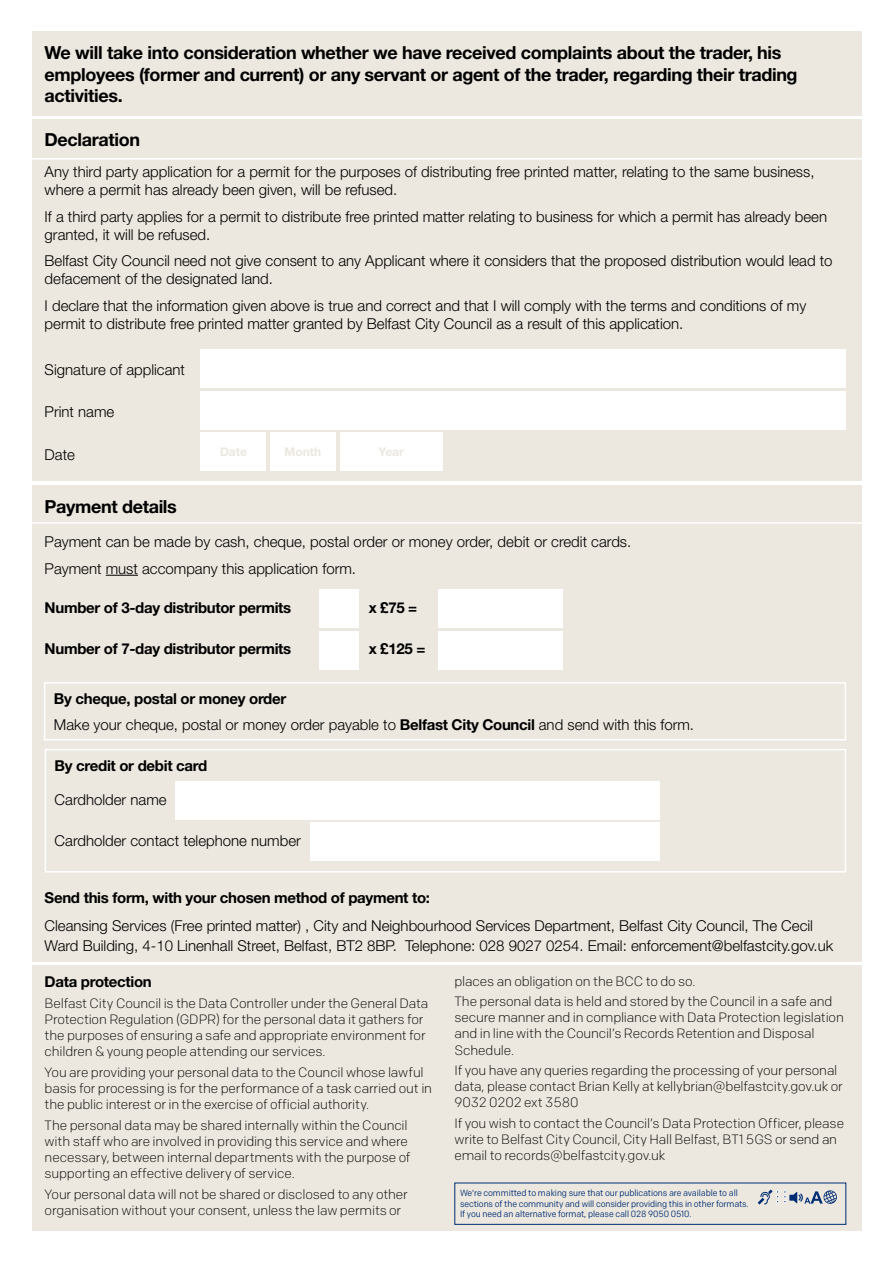
<style>
.page{position:relative;width:893px;height:1263px;background:#fff}
.page>*{position:absolute;margin:0;border:0;box-sizing:border-box;transform-origin:0 0}
.t1{font:700 18px/21.6px "Helvetica Neue";letter-spacing:-.02em;color:#000}
.t2{font:300 15px/18px "Helvetica Neue";color:#000}
.t3{font:700 15px "Helvetica Neue";letter-spacing:-.02em;color:#000}
.t4{font:300 13.5px/16.2px "Colfax";letter-spacing:-.015em;color:#000}
.t5{font:700 12px "Helvetica Neue";color:#ece8df}
.t6{font:9px/10.5px "Colfax";letter-spacing:-.01em;color:#002d74;scale:.95 1}
.s1{font-weight:700}
</style>
<div class="page">
<div style="left:32px;top:965px;width:829px;height:266px;background:#ece8df"></div>
<div style="left:454px;top:1182px;width:392px;height:43px;border:1px solid #002d74"></div>
<div style="left:32px;top:485px;width:829px;height:476px;background:#ece8df"></div>
<hr style="left:106px;top:575px;width:32px;height:1px;background:#000">
<hr style="left:23px;top:522px;width:857px;height:2px;background:#fff">
<div style="left:32px;top:32px;width:829px;height:84px;background:#ece8df"></div>
<div style="left:32px;top:119px;width:829px;height:361px;background:#ece8df"></div>
<hr style="left:23px;top:158px;width:857px;height:2px;background:#fff">
<div style="left:201px;top:349px;width:645px;height:39px;background:#fff"></div>
<div style="left:201px;top:391px;width:645px;height:38px;background:#fff"></div>
<div style="left:201px;top:432px;width:65px;height:39px;background:#fff"></div>
<div style="left:270px;top:432px;width:66px;height:39px;background:#fff"></div>
<div style="left:340px;top:432px;width:102px;height:39px;background:#fff"></div>
<div style="left:438px;top:590px;width:124px;height:38px;background:#fff"></div>
<div style="left:438px;top:631px;width:124px;height:39px;background:#fff"></div>
<div style="left:319px;top:590px;width:40px;height:38px;background:#fff"></div>
<div style="left:319px;top:631px;width:40px;height:39px;background:#fff"></div>
<div style="left:44px;top:682px;width:802px;height:58px;border:2px solid #fff"></div>
<div style="left:45px;top:749px;width:801px;height:123px;border:2px solid #fff"></div>
<div style="left:176px;top:781px;width:484px;height:38px;background:#fff"></div>
<div style="left:310px;top:823px;width:350px;height:38px;background:#fff"></div>
<svg style="left:758px;top:1189px;width:79px;height:15px"></svg>
<h1 class="t1" style="left:45px;top:41px;width:754px">We will take into consideration whether we have received complaints about the trader, his employees (former and current) or any servant or agent of the trader, regarding their trading activities.</h1>
<h1 class="t1" style="left:45px;top:129px;width:97px">Declaration</h1>
<p class="t2" style="left:45px;top:162px;width:771px">Any third party application for a permit for the purposes of distributing free printed matter, relating to the same business, where a permit has already been given, will be refused.</p>
<p class="t2" style="left:45px;top:207px;width:784px">If a third party applies for a permit to distribute free printed matter relating to business for which a permit has already been granted, it will be refused.</p>
<p class="t2" style="left:45px;top:251px;width:789px">Belfast City Council need not give consent to any Applicant where it considers that the proposed distribution would lead to defacement of the designated land.</p>
<p class="t2" style="left:45px;top:296px;width:763px">I declare that the information given above is true and correct and that I will comply with the terms and conditions of my permit to distribute free printed matter granted by Belfast City Council as a result of this application.</p>
<p class="t2" style="left:45px;top:360px;width:142px">Signature of applicant</p>
<p class="t2" style="left:45px;top:403px;width:71px">Print name</p>
<p class="t2" style="left:45px;top:445px;width:32px">Date</p>
<p class="t5" style="left:220px;top:444px;width:28px">Date</p>
<p class="t5" style="left:285px;top:444px;width:38px">Month</p>
<p class="t5" style="left:378px;top:444px;width:27px">Year</p>
<h1 class="t1" style="left:45px;top:495px;width:134px">Payment details</h1>
<p class="t2" style="left:45px;top:528px;width:588px;line-height:26.5px">Payment can be made by cash, cheque, postal order or money order, debit or credit cards.<br>Payment must accompany this application form.</p>
<p class="t3" style="left:45px;top:598px;width:248px">Number of 3-day distributor permits</p>
<p class="t3" style="left:369px;top:598px;width:50px">x £75 =</p>
<p class="t3" style="left:45px;top:639px;width:248px">Number of 7-day distributor permits</p>
<p class="t3" style="left:369px;top:639px;width:58px">x £125 =</p>
<p class="t2" style="left:54px;top:685px;width:642px;line-height:26.5px"><span class="s1">By cheque, postal or money order<br></span>Make your cheque, postal or money order payable to <span class="s1">Belfast City Council</span> and send with this form.</p>
<p class="t3" style="left:55px;top:756px;width:154px">By credit or debit card</p>
<p class="t2" style="left:55px;top:790px;width:113px">Cardholder name</p>
<p class="t2" style="left:55px;top:831px;width:248px">Cardholder contact telephone number</p>
<p class="t3" style="left:45px;top:888px;width:387px">Send this form, with your chosen method of payment to:</p>
<p class="t2" style="left:45px;top:915px;width:790px;line-height:19.5px">Cleansing Services (Free printed matter) , City and Neighbourhood Services Department, Belfast City Council, The Cecil<br>Ward Building, 4-10 Linenhall Street, Belfast, BT2 8BP. Telephone: 028 9027 0254. Email: enforcement@belfastcity.gov.uk</p>
<p class="t3" style="left:45px;top:972px;width:109px">Data protection</p>
<p class="t4" style="left:45px;top:995px;width:385px">Belfast City Council is the Data Controller under the General Data Protection Regulation (GDPR) for the personal data it gathers for the purposes of ensuring a safe and appropriate environment for children &amp; young people attending our services.</p>
<p class="t4" style="left:45px;top:1064px;width:389px">You are providing your personal data to the Council whose lawful basis for processing is for the performance of a task carried out in the public interest or in the exercise of official authority.</p>
<p class="t4" style="left:45px;top:1117px;width:367px">The personal data may be shared internally within the Council with staff who are involved in providing this service and where necessary, between internal departments with the purpose of supporting an effective delivery of service.</p>
<p class="t4" style="left:45px;top:1186px;width:365px">Your personal data will not be shared or disclosed to any other organisation without your consent, unless the law permits or</p>
<p class="t4" style="left:454px;top:970px;width:379px;line-height:20.4px">places an obligation on the BCC to do so.<br>The personal data is held and stored by the Council in a safe and</p>
<p class="t4" style="left:454px;top:1009px;width:391px">secure manner and in compliance with Data Protection legislation and in line with the Council’s Records Retention and Disposal<br>Schedule.</p>
<p class="t4" style="left:454px;top:1062px;width:390px">If you have any queries regarding the processing of your personal data, please contact Brian Kelly at kellybrian@belfastcity.gov.uk or<br>9032 0202 ext 3580</p>
<p class="t4" style="left:454px;top:1115px;width:391px">If you wish to contact the Council’s Data Protection Officer, please write to Belfast City Council, City Hall Belfast, BT1 5GS or send an email to records@belfastcity.gov.uk</p>
<p class="t6" style="left:460px;top:1188px;width:305px">We're committed to making sure that our publications are available to all sections of the community and will consider providing this in other formats.<br>If you need an alternative format, please call 028 9050 0510.</p>
</div>
